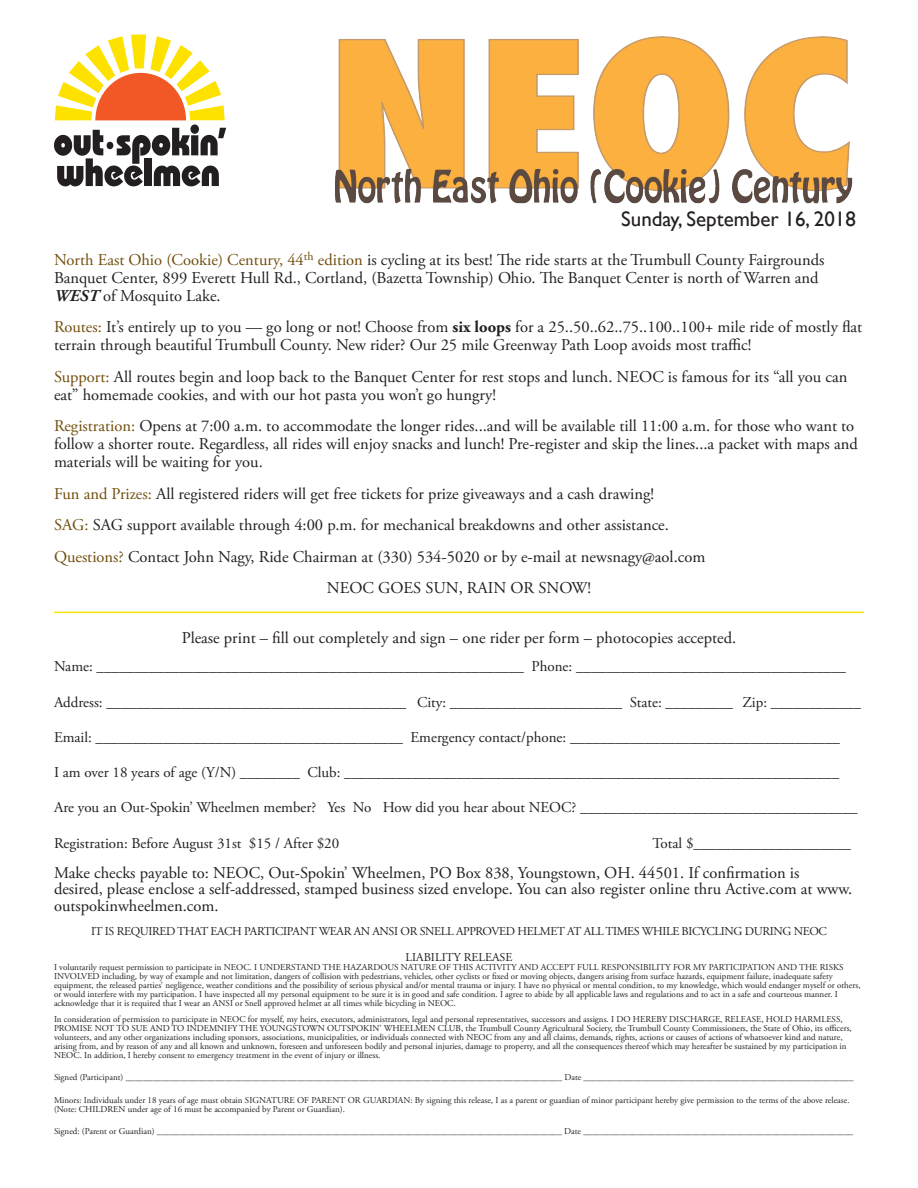
<style>
.page{position:relative;width:918px;height:1188px;background:#fff}
.page>*{position:absolute;margin:0;border:0;box-sizing:border-box;transform-origin:0 0}
.t1{font:21px "Gill Sans";color:#231f20}
.Body_text{font:16.5px/18px "Adobe Garamond Pro";color:#231f20}
.Body_text-2{font:15px "Adobe Garamond Pro";color:#231f20}
.Body_text-3{font:12px "Adobe Garamond Pro";letter-spacing:-.03em;color:#231f20}
.Body_text-4{font:12px "Adobe Garamond Pro";color:#231f20}
.Body_text-5{font:9px/9px "Adobe Garamond Pro";color:#231f20}
.s1{color:#714e0d}
.s2{font-weight:700;font-style:italic}
.s3{font-weight:700}
</style>
<div class="page">
<img style="left:335px;top:36px;width:518px;height:168px">
<svg style="left:54px;top:34px;width:172px;height:152px"></svg>
<hr style="left:54px;top:612px;width:810px;height:1px;background:#fde200">
<p class="t1" style="left:621px;top:207px;width:236px">Sunday, September 16, 2018</p>
<p class="Body_text" style="left:54px;top:251px;width:772px"><span class="s1">North East Ohio (Cookie) Century, 44</span><sup>th</sup> <span class="s1">edition</span> is cycling at its best! The ride starts at the Trumbull County Fairgrounds<br>Banquet Center, 899 Everett Hull Rd., Cortland, (Bazetta Township) Ohio. The Banquet Center is north of Warren and<br><span class="s2">WEST</span> of Mosquito Lake.</p>
<p class="Body_text" style="left:54px;top:319px;width:810px"><span class="s1">Routes:</span> It’s entirely up to you — go long or not! Choose from <span class="s3">six loops</span> for a 25..50..62..75..100..100+ mile ride of mostly flat terrain through beautiful Trumbull County. New rider? Our 25 mile Greenway Path Loop avoids most traffic!</p>
<p class="Body_text" style="left:54px;top:368px;width:795px"><span class="s1">Support:</span> All routes begin and loop back to the Banquet Center for rest stops and lunch. NEOC is famous for its “all you can eat” homemade cookies, and with our hot pasta you won’t go hungry!</p>
<p class="Body_text" style="left:54px;top:418px;width:805px"><span class="s1">Registration:</span> Opens at 7:00 a.m. to accommodate the longer rides...and will be available till 11:00 a.m. for those who want to follow a shorter route. Regardless, all rides will enjoy snacks and lunch! Pre-register and skip the lines...a packet with maps and materials will be waiting for you.</p>
<p class="Body_text" style="left:54px;top:485px;width:602px"><span class="s1">Fun and Prizes:</span> All registered riders will get free tickets for prize giveaways and a cash drawing!</p>
<p class="Body_text" style="left:54px;top:517px;width:616px"><span class="s1">SAG:</span> SAG support available through 4:00 p.m. for mechanical breakdowns and other assistance.</p>
<p class="Body_text" style="left:54px;top:548px;width:653px"><span class="s1">Questions?</span> Contact John Nagy, Ride Chairman at (330) 534-5020 or by e-mail at newsnagy@aol.com</p>
<p class="Body_text" style="left:327px;top:580px;width:266px">NEOC GOES SUN, RAIN OR SNOW!</p>
<p class="Body_text" style="left:182px;top:629px;width:556px">Please print – fill out completely and sign – one rider per form – photocopies accepted.</p>
<p class="Body_text-2" style="left:54px;top:658px;width:794px">Name: _________________________________________________________ Phone: ____________________________________</p>
<p class="Body_text-2" style="left:54px;top:693px;width:808px">Address: ________________________________________ City: _______________________ State: _________ Zip: ____________</p>
<p class="Body_text-2" style="left:54px;top:728px;width:788px">Email: _________________________________________ Emergency contact/phone: ____________________________________</p>
<p class="Body_text-2" style="left:54px;top:763px;width:787px">I am over 18 years of age (Y/N) ________ Club: __________________________________________________________________</p>
<p class="Body_text-2" style="left:54px;top:799px;width:805px">Are you an Out-Spokin’ Wheelmen member? Yes No How did you hear about NEOC? _____________________________________</p>
<p class="Body_text-2" style="left:54px;top:834px;width:287px">Registration: Before August 31st $15 / After $20</p>
<p class="Body_text-2" style="left:652px;top:834px;width:200px">Total $_____________________</p>
<p class="Body_text" style="left:54px;top:865px;width:800px;line-height:16.5px">Make checks payable to: NEOC, Out-Spokin’ Wheelmen, PO Box 838, Youngstown, OH. 44501. If confirmation is desired, please enclose a self-addressed, stamped business sized envelope. You can also register online thru Active.com at www. outspokinwheelmen.com.</p>
<p class="Body_text-3" style="left:91px;top:924px;width:737px">IT IS REQUIRED THAT EACH PARTICIPANT WEAR AN ANSI OR SNELL APPROVED HELMET AT ALL TIMES WHILE BICYCLING DURING NEOC</p>
<p class="Body_text-4" style="left:406px;top:950px;width:108px">LIABILITY RELEASE</p>
<p class="Body_text-5" style="left:54px;top:963px;width:808px">I voluntarily request permission to participate in NEOC. I UNDERSTAND THE HAZARDOUS NATURE OF THIS ACTIVITY AND ACCEPT FULL RESPONSIBILITY FOR MY PARTICIPATION AND THE RISKS INVOLVED including, by way of example and not limitation, dangers of collision with pedestrians, vehicles, other cyclists or fixed or moving objects, dangers arising from surface hazards, equipment failure, inadequate safety equipment, the released parties’ negligence, weather conditions and the possibility of serious physical and/or mental trauma or injury. I have no physical or mental condition, to my knowledge, which would endanger myself or others, or would interfere with my participation. I have inspected all my personal equipment to be sure it is in good and safe condition. I agree to abide by all applicable laws and regulations and to act in a safe and courteous manner. I acknowledge that it is required that I wear an ANSI or Snell approved helmet at all times while bicycling in NEOC.</p>
<p class="Body_text-5" style="left:54px;top:1015px;width:799px">In consideration of permission to participate in NEOC for myself, my heirs, executors, administrators, legal and personal representatives, successors and assigns. I DO HEREBY DISCHARGE, RELEASE, HOLD HARMLESS, PROMISE NOT TO SUE AND TO INDEMNIFY THE YOUNGSTOWN OUTSPOKIN’ WHEELMEN CLUB, the Trumbull County Agricultural Society, the Trumbull County Commissioners, the State of Ohio, its officers, volunteers, and any other organizations including sponsors, associations, municipalities, or individuals connected with NEOC from any and all claims, demands, rights, actions or causes of actions of whatsoever kind and nature, arising from, and by reason of any and all known and unknown, foreseen and unforeseen bodily and personal injuries, damage to property, and all the consequences thereof which may hereafter be sustained by my participation in NEOC. In addition, I hereby consent to emergency treatment in the event of injury or illness.</p>
<p class="Body_text-5" style="left:54px;top:1073px;width:801px">Signed (Participant) _________________________________________________________________________________________________ Date ____________________________________________________________</p>
<p class="Body_text-5" style="left:54px;top:1096px;width:797px">Minors: Individuals under 18 years of age must obtain SIGNATURE OF PARENT OR GUARDIAN: By signing this release, I as a parent or guardian of minor participant hereby give permission to the terms of the above release. (Note: CHILDREN under age of 16 must be accompanied by Parent or Guardian).</p>
<p class="Body_text-5" style="left:54px;top:1127px;width:801px">Signed: (Parent or Guardian) __________________________________________________________________________________________ Date ____________________________________________________________</p>
</div>
